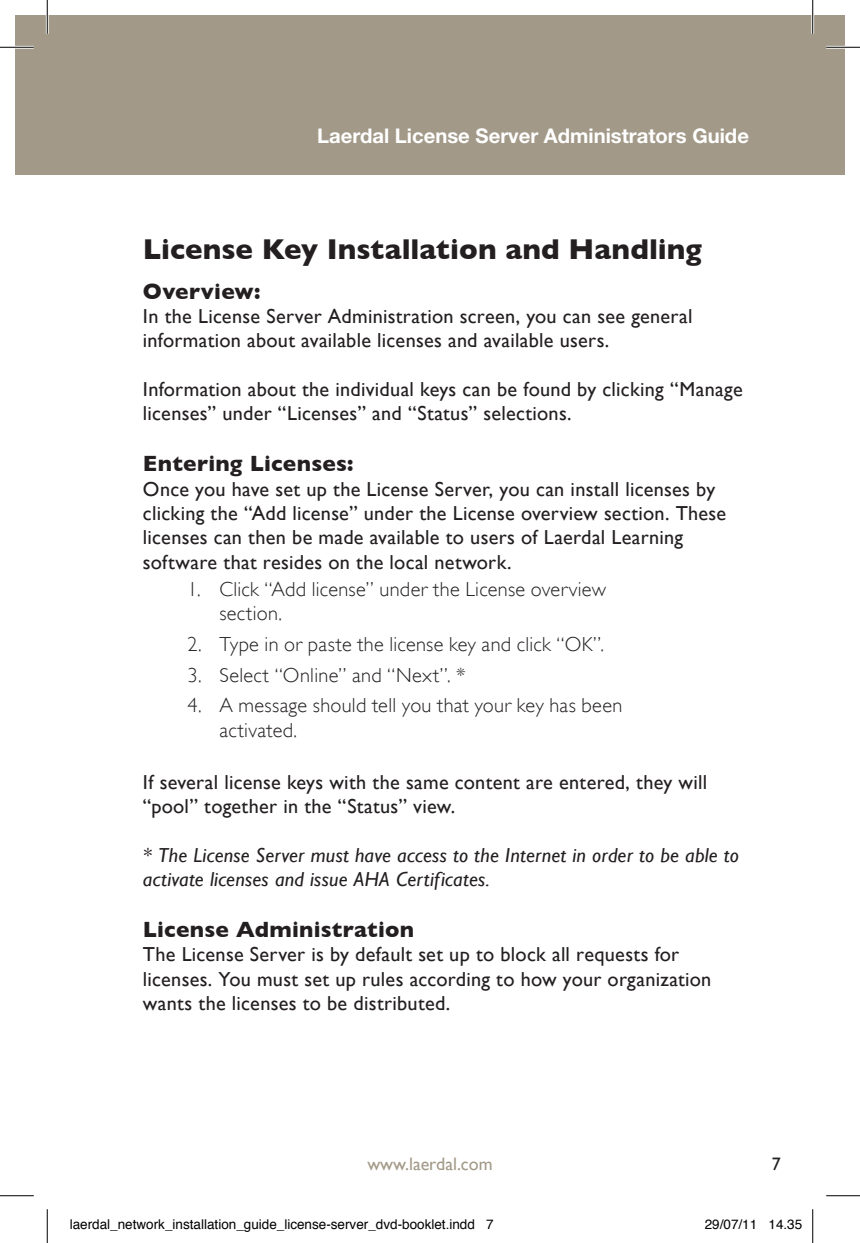
<style>
.page{position:relative;width:860px;height:1243px;background:#fff}
.page>*{position:absolute;margin:0;border:0;box-sizing:border-box;transform-origin:0 0}
.t1{font:700 29.25px "Gill Sans";color:#231f20}
.t2{font:700 22.5px "Gill Sans";letter-spacing:.01em;color:#231f20}
.t3{font:20.25px/24.3px "Gill Sans";letter-spacing:.01em;color:#231f20}
.t4{font:300 20.25px/24.3px "Gill Sans";letter-spacing:.015em;color:#231f20}
.t5{font:italic 20.25px/24.3px "Gill Sans";letter-spacing:.015em;color:#231f20}
.t6{font:700 20.25px "Helvetica Neue LT Std";color:#fff}
.t7{font:18px "Gill Sans";color:#a29988}
.t8{font:18px "Gill Sans";color:#231f20}
.t9{font:13.5px "Helvetica";color:#000}
</style>
<div class="page">
<div style="left:15px;top:15px;width:32px;height:160px;background:#a29988"></div>
<div style="left:47px;top:15px;width:797px;height:160px;background:#a29988"></div>
<hr style="left:0;top:46px;width:34px;height:3px;background:#fff">
<hr style="left:826px;top:46px;width:34px;height:3px;background:#fff">
<hr style="left:46px;top:0;width:3px;height:34px;background:#fff">
<hr style="left:811px;top:0;width:3px;height:34px;background:#fff">
<hr style="left:0;top:47px;width:34px;height:1px;background:#000">
<hr style="left:826px;top:47px;width:34px;height:1px;background:#000">
<hr style="left:0;top:1195px;width:34px;height:1px;background:#000">
<hr style="left:826px;top:1195px;width:34px;height:1px;background:#000">
<hr style="left:47px;top:0;width:1px;height:34px;background:#000">
<hr style="left:47px;top:1209px;width:1px;height:34px;background:#000">
<hr style="left:812px;top:0;width:1px;height:34px;background:#000">
<hr style="left:812px;top:1209px;width:1px;height:34px;background:#000">
<p class="t6" style="left:317px;top:123px;width:433px">Laerdal License Server Administrators Guide</p>
<h1 class="t1" style="left:143px;top:232px;width:560px">License Key Installation and Handling</h1>
<p class="t2" style="left:143px;top:278px;width:119px">Overview:</p>
<p class="t3" style="left:143px;top:304px;width:551px">In the License Server Administration screen, you can see general information about available licenses and available users.</p>
<p class="t3" style="left:143px;top:376px;width:601px">Information about the individual keys can be found by clicking “Manage licenses” under “Licenses” and “Status” selections.</p>
<p class="t2" style="left:143px;top:450px;width:212px">Entering Licenses:</p>
<p class="t3" style="left:143px;top:476px;width:585px">Once you have set up the License Server, you can install licenses by clicking the “Add license” under the License overview section. These licenses can then be made available to users of Laerdal Learning software that resides on the local network.</p>
<p class="t4" style="left:219px;top:577px;width:388px;text-indent:-32px">1. Click “Add license” under the License overview section.</p>
<p class="t4" style="left:188px;top:632px;width:418px">2. Type in or paste the license key and click “OK”.</p>
<p class="t4" style="left:188px;top:663px;width:280px">3. Select “Online” and “Next”. *</p>
<p class="t4" style="left:219px;top:693px;width:404px;text-indent:-32px">4. A message should tell you that your key has been activated.</p>
<p class="t3" style="left:143px;top:769px;width:566px">If several license keys with the same content are entered, they will “pool” together in the “Status” view.</p>
<p class="t5" style="left:143px;top:842px;width:597px">* The License Server must have access to the Internet in order to be able to activate licenses and issue AHA Certificates.</p>
<p class="t2" style="left:143px;top:916px;width:273px">License Administration</p>
<p class="t3" style="left:143px;top:942px;width:570px">The License Server is by default set up to block all requests for licenses. You must set up rules according to how your organization wants the licenses to be distributed.</p>
<p class="t7" style="left:367px;top:1153px;width:127px">www.laerdal.com</p>
<p class="t8" style="left:772px;top:1153px;width:10px">7</p>
<p class="t9" style="left:70px;top:1214px;width:425px">laerdal_network_installation_guide_license-server_dvd-booklet.indd 7</p>
<p class="t9" style="left:705px;top:1214px;width:99px">29/07/11 14.35</p>
</div>
